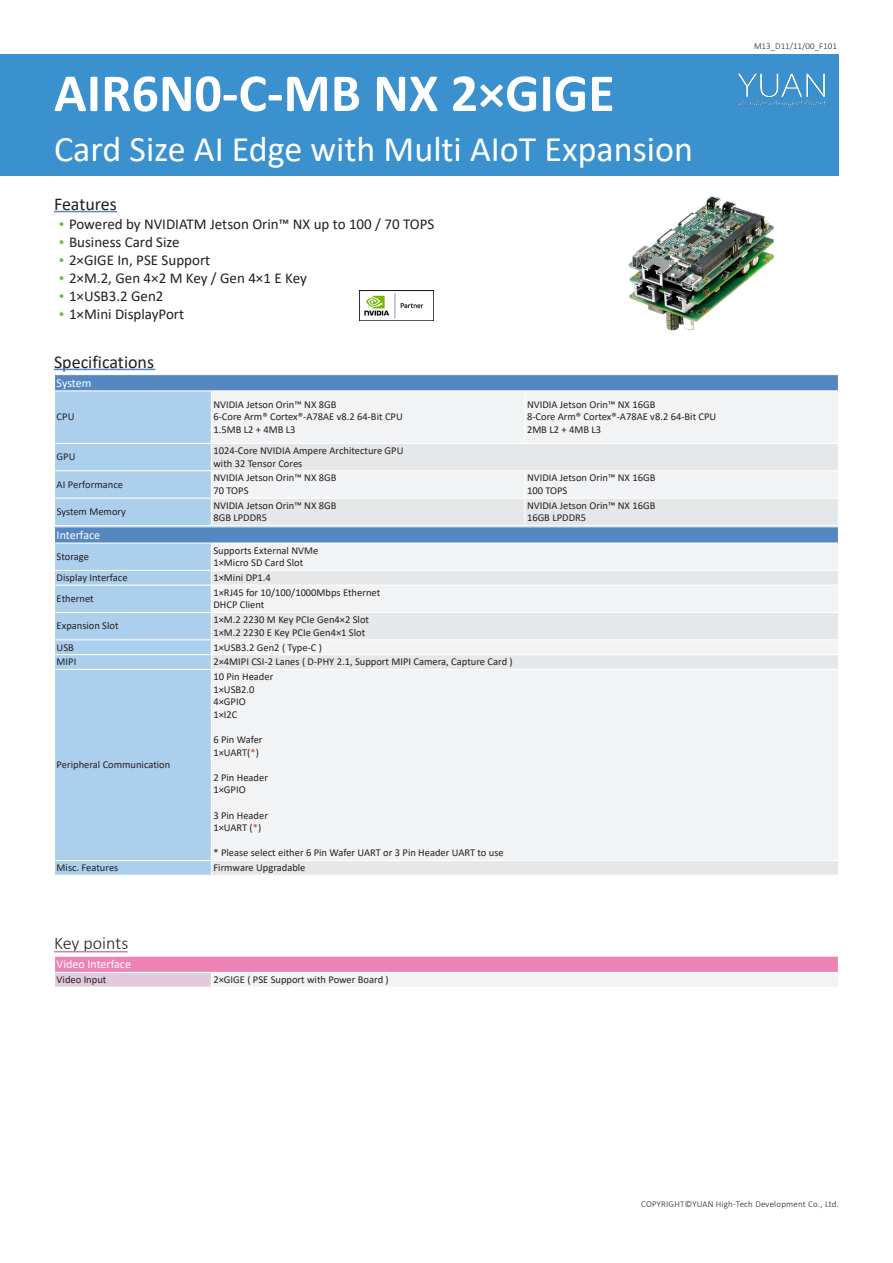
<style>
.page{position:relative;width:893px;height:1263px;background:#fff}
.page>*{position:absolute;margin:0;border:0;box-sizing:border-box;transform-origin:0 0}
.t1{font:700 54px "Calibri";color:#fff}
.t2{font:36px "Calibri";color:#fff}
.t3{font:18px "Calibri";color:#231f20}
.t4{font:300 18px "Calibri";color:#231f20}
.t5{font:15px "Calibri";color:#231f20}
.t6{font:12px "Calibri";color:#fff}
.t7{font:10.5px "Calibri";color:#231f20}
.t8{font:300 9px "Calibri";letter-spacing:.02em;color:#231f20}
.t9{font:300 9px "Calibri";color:#231f20}
.s1{font-family:"Adobe Ming Std";font-weight:300;color:#6fbf51}
.s2{color:#ee2928}
</style>
<div class="page">
<div style="left:0;top:54px;width:839px;height:121px;background:#3b91ce"></div>
<img style="left:738px;top:73px;width:88px;height:34px">
<img style="left:359px;top:291px;width:75px;height:30px">
<img style="left:629px;top:196px;width:145px;height:135px">
<div style="left:55px;top:670px;width:156px;height:205px;background:#accfed"></div>
<div style="left:212px;top:861px;width:626px;height:14px;background:#e6e7e9"></div>
<div style="left:211px;top:669px;width:627px;height:191px;background:#f2f3f4"></div>
<hr style="left:211px;top:670px;width:1px;height:190px;background:#fff">
<hr style="left:54px;top:860px;width:157px;height:1px;background:#fff">
<hr style="left:211px;top:669px;width:627px;height:1px;background:#fff">
<svg style="left:54px;top:375px;width:784px;height:294px"></svg>
<hr style="left:211px;top:526px;width:628px;height:1px;background:#fff">
<hr style="left:55px;top:542px;width:156px;height:1px;background:#fff">
<hr style="left:211px;top:542px;width:627px;height:1px;background:#fff">
<hr style="left:54px;top:211px;width:63px;height:1px;background:#5587c1">
<hr style="left:54px;top:369px;width:101px;height:1px;background:#5587c1">
<div style="left:55px;top:956px;width:783px;height:16px;background:#ed83b4"></div>
<div style="left:55px;top:972px;width:156px;height:15px;background:#e2cadc"></div>
<div style="left:211px;top:972px;width:627px;height:15px;background:#f2f3f4"></div>
<svg style="left:211px;top:973px;width:1px;height:13px"></svg>
<hr style="left:54px;top:956px;width:157px;height:1px;background:#fff">
<hr style="left:211px;top:956px;width:628px;height:1px;background:#fff">
<hr style="left:54px;top:972px;width:157px;height:1px;background:#fff">
<hr style="left:211px;top:972px;width:627px;height:1px;background:#fff">
<hr style="left:54px;top:951px;width:74px;height:1px;background:#d27daa">
<p class="t1" style="left:54px;top:55px;width:562px">AIR6N0-C-MB NX 2×GIGE</p>
<p class="t2" style="left:54px;top:124px;width:640px">Card Size AI Edge with Multi AIoT Expansion</p>
<p class="t3" style="left:54px;top:192px;width:64px">Features</p>
<p class="t5" style="left:54px;top:213px;width:382px"><span class="s1">．</span>Powered by NVIDIATM Jetson Orin™ NX up to 100 / 70 TOPS</p>
<p class="t5" style="left:54px;top:231px;width:127px"><span class="s1">．</span>Business Card Size</p>
<p class="t5" style="left:54px;top:249px;width:158px"><span class="s1">．</span>2×GIGE In, PSE Support</p>
<p class="t5" style="left:54px;top:267px;width:254px"><span class="s1">．</span>2×M.2, Gen 4×2 M Key / Gen 4×1 E Key</p>
<p class="t5" style="left:54px;top:285px;width:111px"><span class="s1">．</span>1×USB3.2 Gen2</p>
<p class="t5" style="left:54px;top:303px;width:132px"><span class="s1">．</span>1×Mini DisplayPort</p>
<p class="t3" style="left:54px;top:349px;width:102px">Specifications</p>
<p class="t6" style="left:57px;top:374px;width:36px">System</p>
<p class="t7" style="left:57px;top:410px;width:19px">CPU</p>
<p class="t7" style="left:57px;top:450px;width:20px">GPU</p>
<p class="t7" style="left:57px;top:477px;width:68px">AI Performance</p>
<p class="t7" style="left:57px;top:504px;width:71px">System Memory</p>
<p class="t6" style="left:57px;top:526px;width:45px">Interface</p>
<p class="t7" style="left:57px;top:549px;width:34px">Storage</p>
<p class="t7" style="left:213px;top:397px;width:125px">NVIDIA Jetson Orin™ NX 8GB</p>
<p class="t7" style="left:213px;top:410px;width:191px">6-Core Arm® Cortex®-A78AE v8.2 64-Bit CPU</p>
<p class="t7" style="left:213px;top:422px;width:84px">1.5MB L2 + 4MB L3</p>
<p class="t7" style="left:213px;top:443px;width:191px">1024-Core NVIDIA Ampere Architecture GPU</p>
<p class="t7" style="left:213px;top:456px;width:90px">with 32 Tensor Cores</p>
<p class="t7" style="left:213px;top:471px;width:125px">NVIDIA Jetson Orin™ NX 8GB</p>
<p class="t7" style="left:213px;top:483px;width:37px">70 TOPS</p>
<p class="t7" style="left:213px;top:498px;width:125px">NVIDIA Jetson Orin™ NX 8GB</p>
<p class="t7" style="left:213px;top:511px;width:55px">8GB LPDDR5</p>
<p class="t7" style="left:213px;top:543px;width:106px">Supports External NVMe</p>
<p class="t7" style="left:213px;top:555px;width:91px">1×Micro SD Card Slot</p>
<p class="t7" style="left:57px;top:570px;width:72px">Display Interface</p>
<p class="t7" style="left:213px;top:570px;width:59px">1×Mini DP1.4</p>
<p class="t7" style="left:57px;top:591px;width:39px">Ethernet</p>
<p class="t7" style="left:213px;top:585px;width:168px">1×RJ45 for 10/100/1000Mbps Ethernet</p>
<p class="t7" style="left:213px;top:598px;width:52px">DHCP Client</p>
<p class="t7" style="left:57px;top:619px;width:63px">Expansion Slot</p>
<p class="t7" style="left:213px;top:612px;width:157px">1×M.2 2230 M Key PCIe Gen4×2 Slot</p>
<p class="t7" style="left:213px;top:625px;width:153px">1×M.2 2230 E Key PCIe Gen4×1 Slot</p>
<p class="t7" style="left:57px;top:640px;width:19px">USB</p>
<p class="t7" style="left:213px;top:640px;width:110px">1×USB3.2 Gen2 ( Type-C )</p>
<p class="t7" style="left:57px;top:654px;width:21px">MIPI</p>
<p class="t7" style="left:213px;top:654px;width:301px">2×4MIPI CSI-2 Lanes ( D-PHY 2.1, Support MIPI Camera, Capture Card )</p>
<p class="t7" style="left:57px;top:757px;width:115px">Peripheral Communication</p>
<p class="t7" style="left:213px;top:669px;width:61px">10 Pin Header</p>
<p class="t7" style="left:213px;top:682px;width:43px">1×USB2.0</p>
<p class="t7" style="left:213px;top:694px;width:34px">4×GPIO</p>
<p class="t7" style="left:213px;top:707px;width:26px">1×I2C</p>
<p class="t7" style="left:213px;top:732px;width:51px">6 Pin Wafer</p>
<p class="t7" style="left:213px;top:745px;width:47px">1×UART(<span class="s2">*</span>)</p>
<p class="t7" style="left:213px;top:770px;width:56px">2 Pin Header</p>
<p class="t7" style="left:213px;top:783px;width:34px">1×GPIO</p>
<p class="t7" style="left:213px;top:808px;width:56px">3 Pin Header</p>
<p class="t7" style="left:213px;top:820px;width:49px">1×UART (<span class="s2">*</span>)</p>
<p class="t7" style="left:213px;top:846px;width:292px">* Please select either 6 Pin Wafer UART or 3 Pin Header UART to use</p>
<p class="t7" style="left:57px;top:860px;width:63px">Misc. Features</p>
<p class="t7" style="left:213px;top:860px;width:94px">Firmware Upgradable</p>
<p class="t7" style="left:527px;top:397px;width:130px">NVIDIA Jetson Orin™ NX 16GB</p>
<p class="t7" style="left:527px;top:410px;width:191px">8-Core Arm® Cortex®-A78AE v8.2 64-Bit CPU</p>
<p class="t7" style="left:527px;top:422px;width:76px">2MB L2 + 4MB L3</p>
<p class="t7" style="left:527px;top:471px;width:130px">NVIDIA Jetson Orin™ NX 16GB</p>
<p class="t7" style="left:527px;top:483px;width:42px">100 TOPS</p>
<p class="t7" style="left:527px;top:498px;width:130px">NVIDIA Jetson Orin™ NX 16GB</p>
<p class="t7" style="left:527px;top:511px;width:61px">16GB LPDDR5</p>
<p class="t4" style="left:54px;top:932px;width:76px">Key points</p>
<p class="t6" style="left:57px;top:956px;width:76px">Video Interface</p>
<p class="t7" style="left:57px;top:972px;width:51px">Video Input</p>
<p class="t7" style="left:213px;top:972px;width:177px">2×GIGE ( PSE Support with Power Board )</p>
<p class="t9" style="left:754px;top:41px;width:84px">M13_D11/11/00_F101</p>
<p class="t8" style="left:641px;top:1198px;width:199px">COPYRIGHT©YUAN High-Tech Development Co., Ltd.</p>
</div>
